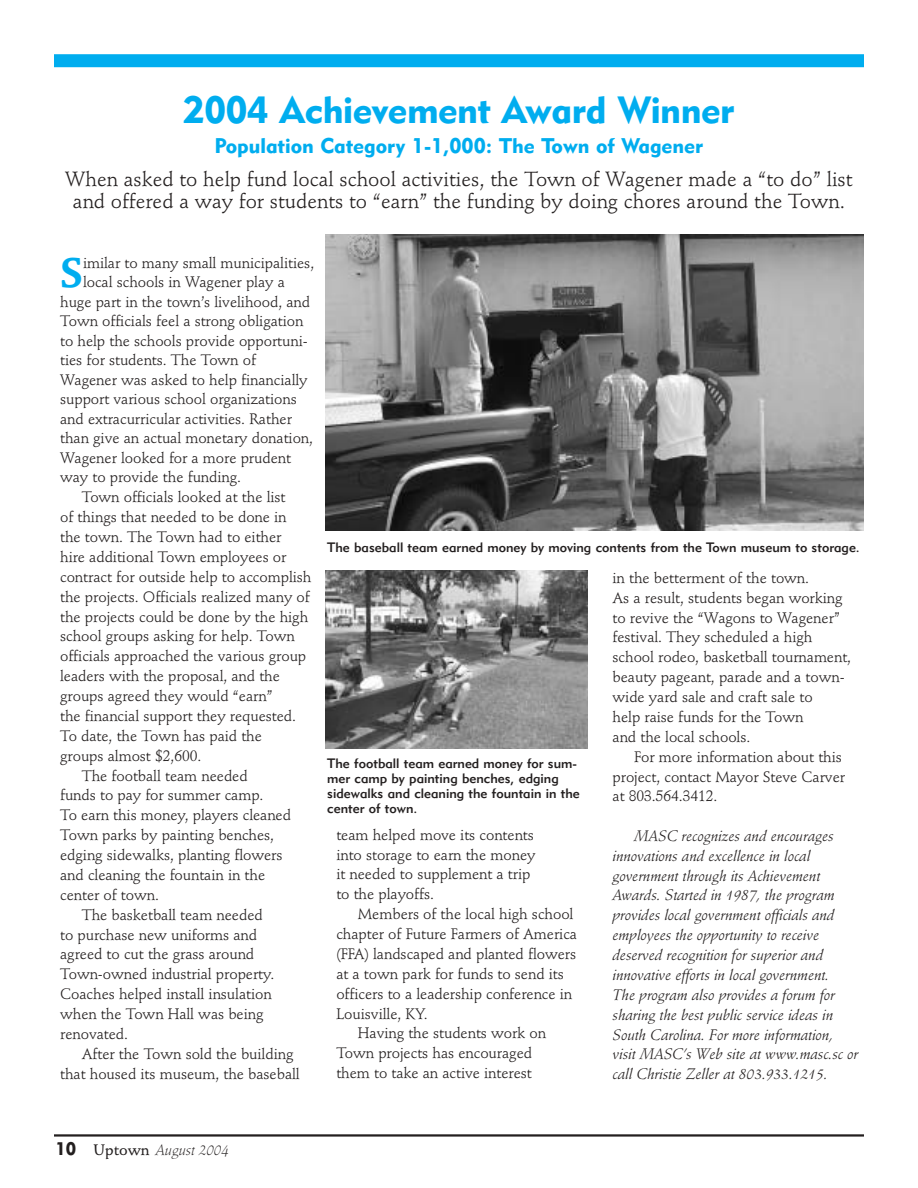
<style>
.page{position:relative;width:918px;height:1188px;background:#fff}
.page>*{position:absolute;margin:0;border:0;box-sizing:border-box;transform-origin:0 0}
.t1{font:700 40.8px "Stempel Schneidler";color:#00adef}
.t2{font:37.5px "Geometric 415 BT Black A";letter-spacing:-.01em;color:#00adef}
.t3{font:21px "Geometric 415 BT Black A";color:#00adef}
.t4{font:20.25px/22.5px "Stempel Schneidler";color:#231f1f;text-align:center}
.t5{font:15px/20px "Stempel Schneidler";letter-spacing:-.005em;color:#231f1f}
.t6{font:italic 15px/20px "Stempel Schneidler";letter-spacing:-.005em;color:#231f1f}
.t7{font:italic 300 15px "Stempel Schneidler";color:#231f1f}
.t8{font:13.5px/15px "Geometric 415 BT Medium A";color:#231f1f}
.s1{font-family:"Geometric 415 BT Black A";font-weight:400;font-style:normal;font-size:18px}
.s2{font-weight:500;font-style:normal}
</style>
<div class="page">
<hr style="left:54px;top:1134px;width:810px;height:3px;background:#231f1f">
<div style="left:54px;top:54px;width:810px;height:13px;background:#00adef"></div>
<img style="left:326px;top:234px;width:538px;height:296px">
<img style="left:326px;top:570px;width:261px;height:178px">
<h2 class="t2" style="left:183px;top:96px;width:553px">2004 Achievement Award Winner</h2>
<h3 class="t3" style="left:215px;top:138px;width:490px">Population Category 1-1,000: The Town of Wagener</h3>
<h3 class="t4" style="left:65px;top:170px;width:789px">When asked to help fund local school activities, the Town of Wagener made a “to do” list and offered a way for students to “earn” the funding by doing chores around the Town.</h3>
<h1 class="t1" style="left:60px;top:257px;width:24px">S</h1>
<p class="t5" style="left:83px;top:254px;width:233px">imilar to many small municipalities,</p>
<p class="t5" style="left:83px;top:274px;width:203px">local schools in Wagener play a</p>
<p class="t5" style="left:60px;top:293px;width:251px">huge part in the town’s livelihood, and</p>
<p class="t5" style="left:60px;top:313px;width:245px">Town officials feel a strong obligation</p>
<p class="t5" style="left:60px;top:332px;width:249px">to help the schools provide opportuni-</p>
<p class="t5" style="left:60px;top:352px;width:197px">ties for students. The Town of</p>
<p class="t5" style="left:60px;top:371px;width:249px">Wagener was asked to help financially</p>
<p class="t5" style="left:60px;top:391px;width:238px">support various school organizations</p>
<p class="t5" style="left:60px;top:410px;width:233px">and extracurricular activities. Rather</p>
<p class="t5" style="left:60px;top:430px;width:254px">than give an actual monetary donation,</p>
<p class="t5" style="left:60px;top:449px;width:232px">Wagener looked for a more prudent</p>
<p class="t5" style="left:60px;top:469px;width:182px">way to provide the funding.</p>
<p class="t5" style="left:82px;top:489px;width:205px">Town officials looked at the list</p>
<p class="t5" style="left:60px;top:509px;width:228px">of things that needed to be done in</p>
<p class="t5" style="left:60px;top:528px;width:223px">the town. The Town had to either</p>
<p class="t5" style="left:60px;top:548px;width:228px">hire additional Town employees or</p>
<p class="t5" style="left:60px;top:568px;width:253px">contract for outside help to accomplish</p>
<p class="t5" style="left:60px;top:588px;width:251px">the projects. Officials realized many of</p>
<p class="t5" style="left:60px;top:608px;width:250px">the projects could be done by the high</p>
<p class="t5" style="left:60px;top:628px;width:236px">school groups asking for help. Town</p>
<p class="t5" style="left:60px;top:648px;width:248px">officials approached the various group</p>
<p class="t5" style="left:60px;top:668px;width:221px">leaders with the proposal, and the</p>
<p class="t5" style="left:60px;top:687px;width:214px">groups agreed they would “earn”</p>
<p class="t5" style="left:60px;top:707px;width:237px">the financial support they requested.</p>
<p class="t5" style="left:60px;top:727px;width:203px">To date, the Town has paid the</p>
<p class="t5" style="left:60px;top:747px;width:143px">groups almost $2,600.</p>
<p class="t5" style="left:82px;top:767px;width:167px">The football team needed</p>
<p class="t5" style="left:60px;top:787px;width:205px">funds to pay for summer camp.</p>
<p class="t5" style="left:60px;top:807px;width:232px">To earn this money, players cleaned</p>
<p class="t5" style="left:60px;top:827px;width:216px">Town parks by painting benches,</p>
<p class="t5" style="left:60px;top:846px;width:224px">edging sidewalks, planting flowers</p>
<p class="t5" style="left:60px;top:866px;width:207px">and cleaning the fountain in the</p>
<p class="t5" style="left:60px;top:886px;width:100px">center of town.</p>
<p class="t5" style="left:82px;top:906px;width:183px">The basketball team needed</p>
<p class="t5" style="left:60px;top:926px;width:198px">to purchase new uniforms and</p>
<p class="t5" style="left:60px;top:946px;width:196px">agreed to cut the grass around</p>
<p class="t5" style="left:60px;top:966px;width:216px">Town-owned industrial property.</p>
<p class="t5" style="left:60px;top:986px;width:213px">Coaches helped install insulation</p>
<p class="t5" style="left:60px;top:1005px;width:205px">when the Town Hall was being</p>
<p class="t5" style="left:60px;top:1025px;width:69px">renovated.</p>
<p class="t5" style="left:82px;top:1045px;width:213px">After the Town sold the building</p>
<p class="t5" style="left:60px;top:1065px;width:241px">that housed its museum, the baseball</p>
<p class="t8" style="left:327px;top:541px;width:534px">The baseball team earned money by moving contents from the Town museum to storage.</p>
<p class="t8" style="left:327px;top:757px;width:254px">The football team earned money for sum&shy;mer camp by painting benches, edging sidewalks and cleaning the fountain in the center of town.</p>
<p class="t5" style="left:336px;top:826px;width:201px">team helped move its contents into storage to earn the money it needed to supplement a trip to the playoffs.</p>
<p class="t5" style="left:358px;top:906px;width:217px">Members of the local high school</p>
<p class="t5" style="left:336px;top:926px;width:242px">chapter of Future Farmers of America</p>
<p class="t5" style="left:336px;top:945px;width:241px">(FFA) landscaped and planted flowers</p>
<p class="t5" style="left:336px;top:965px;width:229px">at a town park for funds to send its</p>
<p class="t5" style="left:336px;top:985px;width:237px">officers to a leadership conference in</p>
<p class="t5" style="left:336px;top:1005px;width:93px">Louisville, KY.</p>
<p class="t5" style="left:358px;top:1025px;width:190px">Having the students work on</p>
<p class="t5" style="left:336px;top:1045px;width:197px">Town projects has encouraged</p>
<p class="t5" style="left:336px;top:1065px;width:197px">them to take an active interest</p>
<p class="t5" style="left:613px;top:569px;width:240px">in the betterment of the town.<br>As a result, students began working to revive the “Wagons to Wagener” festival. They scheduled a high school rodeo, basketball tournament, beauty pageant, parade and a town&shy;wide yard sale and craft sale to<br>help raise funds for the Town<br>and the local schools.</p>
<p class="t5" style="left:613px;top:748px;width:234px;text-indent:22px">For more information about this project, contact Mayor Steve Carver at 803.564.3412.</p>
<p class="t6" style="left:613px;top:827px;width:247px;text-indent:22px">MASC recognizes and encourages innovations and excellence in local government through its Achievement Awards. Started in 1987, the program provides local government officials and employees the opportunity to receive deserved recognition for superior and innovative efforts in local government.<br>The program also provides a forum for sharing the best public service ideas in South Carolina. For more information, visit MASC’s Web site at www.masc.sc or call Christie Zeller at 803.933.1215.</p>
<p class="t7" style="left:56px;top:1144px;width:175px"><span class="s1">10</span> <span class="s2">Uptown</span> August 2004</p>
</div>
